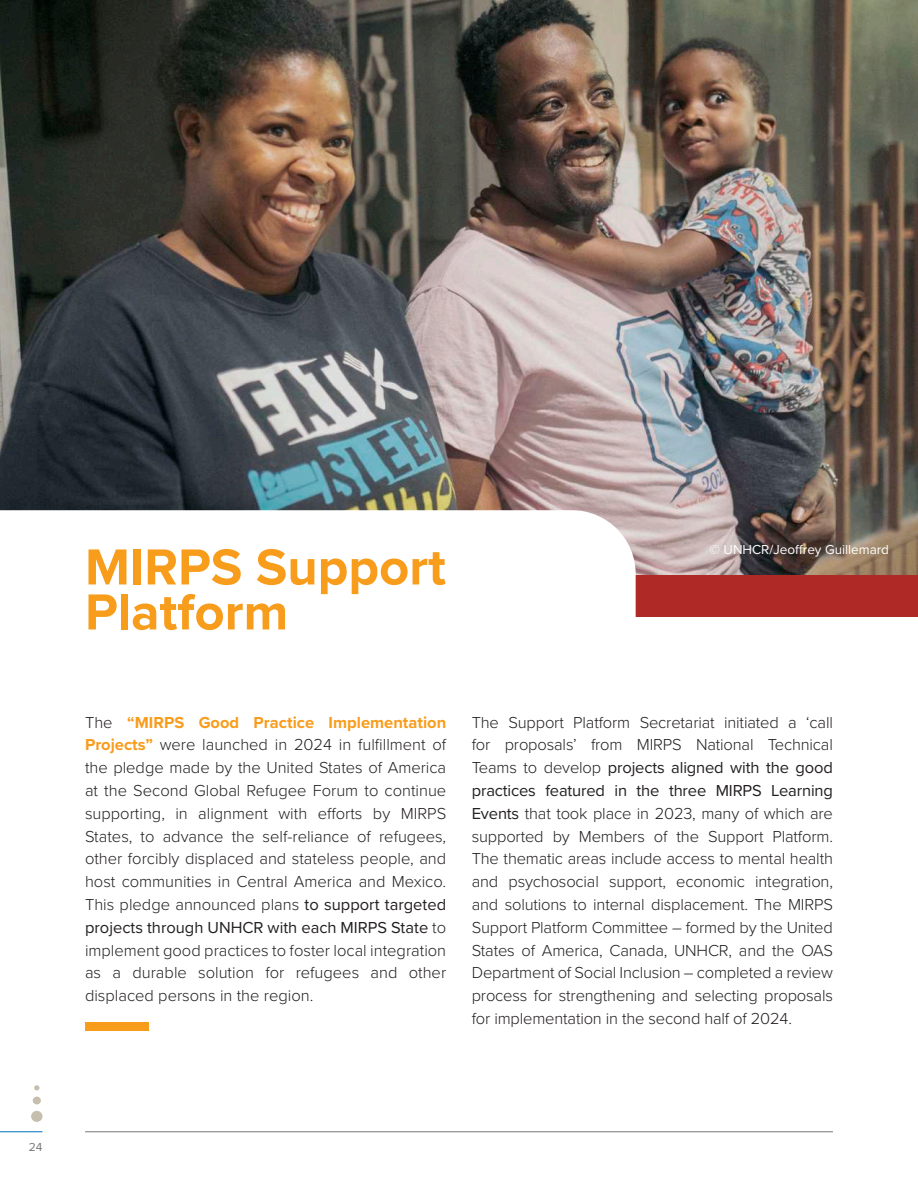
<style>
.page{position:relative;width:918px;height:1188px;background:#fff}
.page>*{position:absolute;margin:0;border:0;box-sizing:border-box;transform-origin:0 0}
.t1{font:700 52.5px/45px "Proxima Nova";color:#f89c1c}
.t2{font:300 16.5px/22.8px "Proxima Nova";letter-spacing:-.005em;color:#231f20;text-align:justify}
.t3{font:13.5px "Proxima Nova";color:#fff}
.t4{font:12px "Proxima Nova";color:#76787b}
.s1{font-weight:700;color:#f89c1c}
.s2{font-weight:400}
</style>
<div class="page">
<hr style="left:85px;top:1132px;width:748px;height:1px;background:#76787b">
<hr style="left:0;top:1132px;width:43px;height:1px;background:#0072bc">
<div style="left:31px;top:1111px;width:12px;height:11px;background:#c6beae;border-radius:50%"></div>
<div style="left:33px;top:1097px;width:8px;height:7px;background:#c6beae;border-radius:50%"></div>
<svg style="left:34px;top:1085px;width:5px;height:5px"></svg>
<div style="left:0;top:0;width:918px;height:617px;background:#af2927"></div>
<img style="left:0;top:0;width:918px;height:574px">
<div style="left:0;top:510px;width:636px;height:107px;background:#fff"></div>
<div style="left:85px;top:1022px;width:64px;height:8px;background:#f89c1c"></div>
<h1 class="t1" style="left:85px;top:543px;width:362px">MIRPS Support<br>Platform</h1>
<p class="t3" style="left:710px;top:539px;width:181px">© UNHCR/Jeoffrey Guillemard</p>
<p class="t2" style="left:85px;top:710px;width:363px">The <span class="s1">“MIRPS Good Practice Implementation Projects”</span> were launched in 2024 in fulfillment of the pledge made by the United States of America at the Second Global Refugee Forum to continue supporting, in alignment with efforts by MIRPS States, to advance the self-reliance of refugees, other forcibly displaced and stateless people, and host communities in Central America and Mexico.<br>This pledge announced plans <span class="s2">to support targeted projects through UNHCR with each MIRPS State</span> to implement good practices to foster local integration as a durable solution for refugees and other displaced persons in the region.</p>
<p class="t2" style="left:472px;top:710px;width:363px">The Support Platform Secretariat initiated a ‘call for proposals’ from MIRPS National Technical Teams to develop <span class="s2">projects aligned with the good practices featured in the three MIRPS Learning Events</span> that took place in 2023, many of which are supported by Members of the Support Platform.<br>The thematic areas include access to mental health and psychosocial support, economic integration, and solutions to internal displacement. The MIRPS Support Platform Committee – formed by the United States of America, Canada, UNHCR, and the OAS Department of Social Inclusion – completed a review process for strengthening and selecting proposals for implementation in the second half of 2024.</p>
<p class="t4" style="left:29px;top:1138px;width:15px">24</p>
</div>
